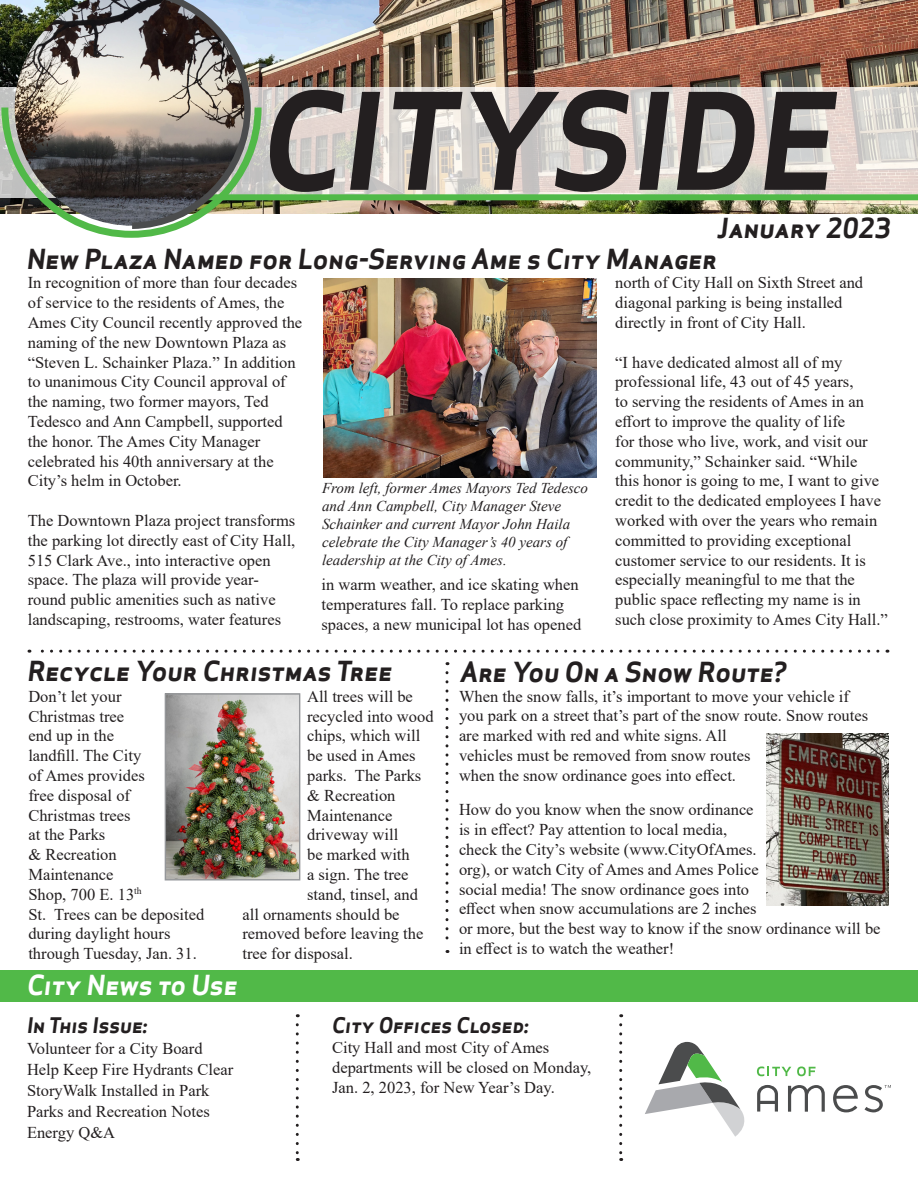
<style>
.page{position:relative;width:918px;height:1188px;background:#fff}
.page>*{position:absolute;margin:0;border:0;box-sizing:border-box;transform-origin:0 0}
.t1{font:italic 700 130.65px "Apex Sans";color:#231f20}
.t2{font:italic 700 27px "Apex Sans";color:#231f20}
.t3{font:italic 700 27px "Apex Sans";color:#fff}
.t4{font:italic 700 21px "Apex Sans";color:#231f20}
.t5{font:16.5px/19.8px "Times New Roman";color:#231f20}
.t6{font:italic 15px/18px "Times New Roman";color:#231f20}
</style>
<div class="page">
<img style="left:0;top:0;width:918px;height:214px">
<svg style="left:0;top:87px;width:918px;height:110px;background:#ddd7d1"></svg>
<div style="left:197px;top:194px;width:721px;height:6px;background:#51b948"></div>
<div style="left:0;top:970px;width:918px;height:31px;background:#51b948"></div>
<svg style="left:296px;top:1025px;width:3px;height:136px"></svg>
<svg style="left:619px;top:1025px;width:3px;height:136px"></svg>
<svg style="left:29px;top:650px;width:849px;height:3px"></svg>
<svg style="left:757px;top:1067px;width:34px;height:9px"></svg>
<svg style="left:797px;top:1067px;width:19px;height:9px"></svg>
<svg style="left:645px;top:1042px;width:100px;height:95px"></svg>
<svg style="left:788px;top:1085px;width:37px;height:27px"></svg>
<svg style="left:833px;top:1085px;width:25px;height:27px"></svg>
<svg style="left:757px;top:1085px;width:21px;height:27px"></svg>
<svg style="left:865px;top:1085px;width:26px;height:27px"></svg>
<img style="left:1px;top:0;width:261px;height:238px">
<img style="left:167px;top:695px;width:131px;height:184px">
<div style="left:165px;top:693px;width:135px;height:188px;border:1px solid #95979a"></div>
<img style="left:767px;top:734px;width:122px;height:171px">
<svg style="left:446px;top:673px;width:2px;height:280px"></svg>
<img style="left:324px;top:279px;width:273px;height:199px">
<p class="t1" style="left:262px;top:57px;width:576px">CITYSIDE</p>
<p class="t2" style="left:718px;top:211px;width:175px">January 2023</p>
<p class="t2" style="left:27px;top:241px;width:691px">New Plaza Named for Long-Serving Ame s City Manager</p>
<p class="t5" style="left:28px;top:272px;width:276px">In recognition of more than four decades of service to the residents of Ames, the Ames City Council recently approved the naming of the new Downtown Plaza as “Steven L. Schainker Plaza.” In addition to unanimous City Council approval of the naming, two former mayors, Ted Tedesco and Ann Campbell, supported the honor. The Ames City Manager celebrated his 40th anniversary at the City’s helm in October.</p>
<p class="t5" style="left:28px;top:510px;width:269px">The Downtown Plaza project transforms the parking lot directly east of City Hall, 515 Clark Ave., into interactive open space. The plaza will provide year&shy;round public amenities such as native landscaping, restrooms, water features</p>
<p class="t5" style="left:615px;top:272px;width:249px">north of City Hall on Sixth Street and diagonal parking is being installed directly in front of City Hall.</p>
<p class="t5" style="left:615px;top:352px;width:274px">“I have dedicated almost all of my professional life, 43 out of 45 years,<br>to serving the residents of Ames in an effort to improve the quality of life<br>for those who live, work, and visit our community,” Schainker said. “While<br>this honor is going to me, I want to give credit to the dedicated employees I have worked with over the years who remain committed to providing exceptional customer service to our residents. It is especially meaningful to me that the public space reflecting my name is in such close proximity to Ames City Hall.”</p>
<p class="t2" style="left:460px;top:655px;width:329px">Are You On a Snow Route?</p>
<p class="t6" style="left:322px;top:478px;width:267px">From left, former Ames Mayors Ted Tedesco and Ann Campbell, City Manager Steve Schainker and current Mayor John Haila celebrate the City Manager’s 40 years of leadership at the City of Ames.</p>
<p class="t5" style="left:321px;top:574px;width:261px">in warm weather, and ice skating when temperatures fall. To replace parking spaces, a new municipal lot has opened</p>
<p class="t2" style="left:28px;top:654px;width:366px">Recycle Your Christmas Tree</p>
<p class="t5" style="left:28px;top:686px;width:177px">Don’t let your<br>Christmas tree<br>end up in the<br>landfill. The City<br>of Ames provides<br>free disposal of<br>Christmas trees<br>at the Parks<br>&amp; Recreation<br>Maintenance<br>Shop, 700 E. 13<sup>th<br></sup>St. Trees can be deposited during daylight hours through Tuesday, Jan. 31.</p>
<p class="t5" style="left:307px;top:686px;width:107px">All trees will be</p>
<p class="t5" style="left:307px;top:706px;width:128px">recycled into wood</p>
<p class="t5" style="left:307px;top:725px;width:115px">chips, which will</p>
<p class="t5" style="left:307px;top:745px;width:110px">be used in Ames</p>
<p class="t5" style="left:307px;top:765px;width:116px">parks. The Parks</p>
<p class="t5" style="left:307px;top:785px;width:90px">&amp; Recreation</p>
<p class="t5" style="left:307px;top:805px;width:87px">Maintenance</p>
<p class="t5" style="left:307px;top:824px;width:93px">driveway will</p>
<p class="t5" style="left:307px;top:844px;width:104px">be marked with</p>
<p class="t5" style="left:307px;top:864px;width:103px">a sign. The tree</p>
<p class="t5" style="left:307px;top:884px;width:112px">stand, tinsel, and</p>
<p class="t5" style="left:242px;top:904px;width:159px">all ornaments should be</p>
<p class="t5" style="left:242px;top:923px;width:182px">removed before leaving the</p>
<p class="t5" style="left:242px;top:943px;width:112px">tree for disposal.</p>
<p class="t3" style="left:27px;top:967px;width:212px">City News to Use</p>
<p class="t5" style="left:459px;top:686px;width:411px">When the snow falls, it’s important to move your vehicle if you park on a street that’s part of the snow route. Snow routes are marked with red and white signs. All<br>vehicles must be removed from snow routes<br>when the snow ordinance goes into effect.</p>
<p class="t5" style="left:459px;top:799px;width:423px">How do you know when the snow ordinance<br>is in effect? Pay attention to local media,<br>check the City’s website (www.CityOfAmes.<br>org), or watch City of Ames and Ames Police<br>social media! The snow ordinance goes into<br>effect when snow accumulations are 2 inches<br>or more, but the best way to know if the snow ordinance will be in effect is to watch the weather!</p>
<p class="t4" style="left:27px;top:1012px;width:122px">In This Issue:</p>
<p class="t5" style="left:27px;top:1038px;width:177px">Volunteer for a City Board</p>
<p class="t5" style="left:27px;top:1059px;width:208px">Help Keep Fire Hydrants Clear</p>
<p class="t5" style="left:27px;top:1080px;width:184px">StoryWalk Installed in Park</p>
<p class="t5" style="left:27px;top:1101px;width:184px">Parks and Recreation Notes</p>
<p class="t5" style="left:27px;top:1122px;width:90px">Energy Q&amp;A</p>
<p class="t4" style="left:332px;top:1012px;width:198px">City Offices Closed:</p>
<p class="t5" style="left:332px;top:1037px;width:261px">City Hall and most City of Ames departments will be closed on Monday,<br>Jan. 2, 2023, for New Year’s Day.</p>
</div>
